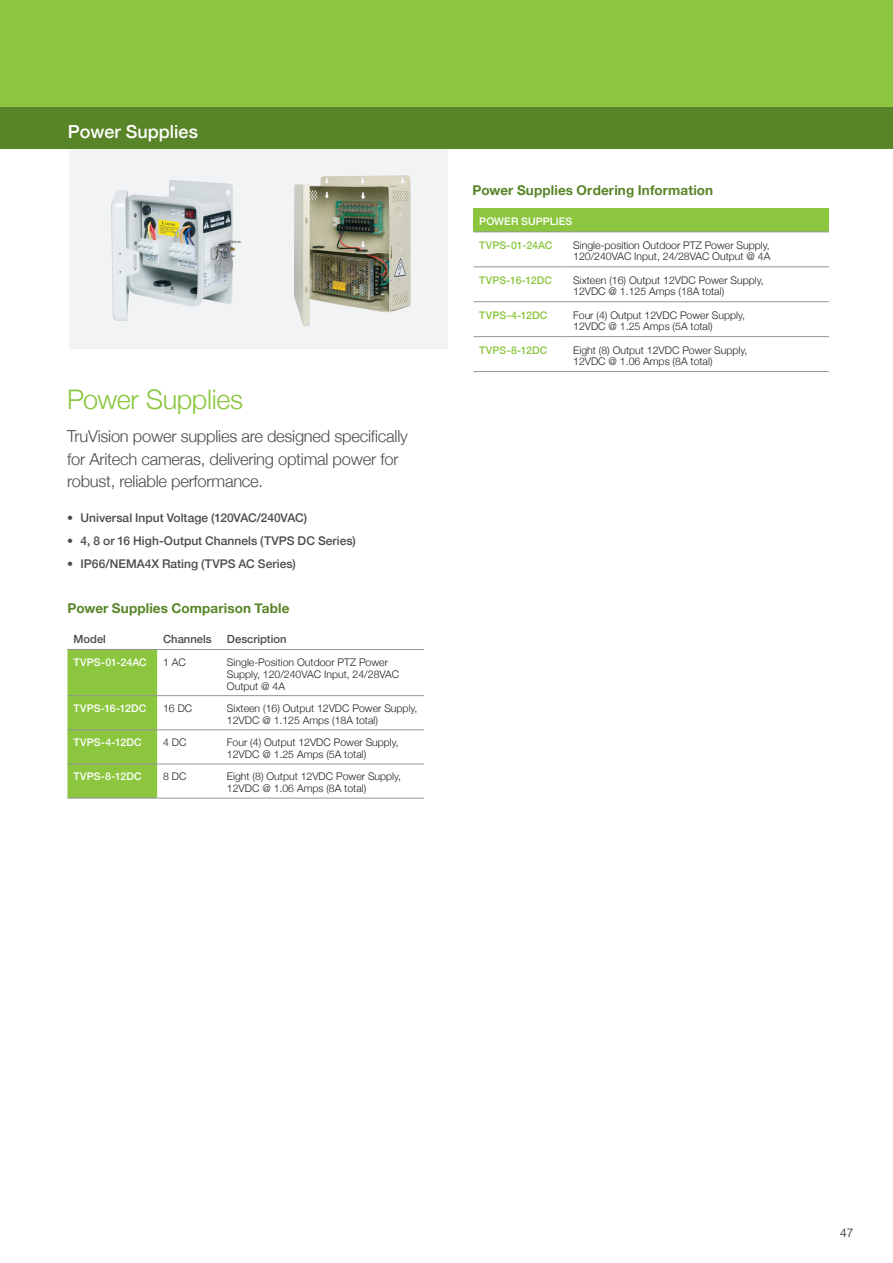
<style>
.page{position:relative;width:893px;height:1263px;background:#fff}
.page>*{position:absolute;margin:0;border:0;box-sizing:border-box;transform-origin:0 0}
.Product_header_w_bul{font:300 27px "Helvetica Neue";letter-spacing:-.015em;color:#8bc63e}
.Table_Head{font:500 18px "Helvetica Neue";color:#fff}
.Product_header_w_bul-2{font:300 16.5px/22.5px "Helvetica Neue";letter-spacing:-.015em;color:#4b4c4d}
.Ordering_Info_Title{font:700 13.5px "Helvetica Neue";letter-spacing:.01em;color:#588527}
.t1{font:500 12px "Helvetica Neue";color:#4b4c4d}
.t2{font:12px "Helvetica Neue";color:#4b4c4d}
.Table_Head-2{font:500 11.25px "Helvetica Neue";color:#4b4c4d}
.Table_Body{font:300 10.5px/12px "Helvetica Neue";color:#231f20}
.Table_Head-3{font:500 10.5px "Helvetica Neue";letter-spacing:.01em;color:#fff}
.Table_Body-2{font:500 10.5px "Helvetica Neue";letter-spacing:.015em;color:#8bc63e}
</style>
<div class="page">
<div style="left:0;top:0;width:893px;height:109px;background:#8bc63e"></div>
<div style="left:69px;top:148px;width:378px;height:201px;background:#f2f3f4"></div>
<div style="left:0;top:107px;width:893px;height:42px;background:#588527"></div>
<div style="left:67px;top:650px;width:90px;height:148px;background:#8bc63e"></div>
<hr style="left:67px;top:649px;width:90px;height:1px;background:#939598">
<hr style="left:157px;top:649px;width:64px;height:1px;background:#939598">
<hr style="left:221px;top:649px;width:203px;height:1px;background:#939598">
<hr style="left:67px;top:695px;width:90px;height:1px;background:#939598">
<hr style="left:157px;top:695px;width:64px;height:1px;background:#939598">
<hr style="left:221px;top:695px;width:203px;height:1px;background:#939598">
<hr style="left:67px;top:729px;width:90px;height:1px;background:#939598">
<hr style="left:157px;top:729px;width:64px;height:1px;background:#939598">
<hr style="left:221px;top:729px;width:203px;height:1px;background:#939598">
<hr style="left:67px;top:798px;width:90px;height:1px;background:#939598">
<hr style="left:157px;top:798px;width:64px;height:1px;background:#939598">
<hr style="left:221px;top:798px;width:203px;height:1px;background:#939598">
<hr style="left:67px;top:763px;width:90px;height:1px;background:#939598">
<hr style="left:157px;top:763px;width:64px;height:1px;background:#939598">
<hr style="left:221px;top:763px;width:203px;height:1px;background:#939598">
<img style="left:294px;top:175px;width:117px;height:151px">
<img style="left:111px;top:183px;width:131px;height:138px">
<div style="left:474px;top:208px;width:355px;height:24px;background:#8bc63e"></div>
<hr style="left:474px;top:232px;width:94px;height:1px;background:#939598">
<hr style="left:568px;top:232px;width:261px;height:1px;background:#939598">
<hr style="left:474px;top:266px;width:94px;height:1px;background:#939598">
<hr style="left:568px;top:266px;width:261px;height:1px;background:#939598">
<hr style="left:474px;top:301px;width:94px;height:1px;background:#939598">
<hr style="left:568px;top:301px;width:261px;height:1px;background:#939598">
<hr style="left:474px;top:336px;width:94px;height:1px;background:#939598">
<hr style="left:568px;top:336px;width:261px;height:1px;background:#939598">
<hr style="left:474px;top:371px;width:94px;height:1px;background:#939598">
<hr style="left:568px;top:371px;width:261px;height:1px;background:#939598">
<p class="Table_Head" style="left:68px;top:117px;width:132px">Power Supplies</p>
<p class="Product_header_w_bul" style="left:67px;top:378px;width:178px">Power Supplies</p>
<p class="Product_header_w_bul-2" style="left:67px;top:424px;width:342px">TruVision power supplies are designed specifically for Aritech cameras, delivering optimal power for robust, reliable performance.</p>
<p class="t1" style="left:67px;top:508px;width:241px">• Universal Input Voltage (120VAC/240VAC)</p>
<p class="t1" style="left:67px;top:531px;width:290px">• 4, 8 or 16 High-Output Channels (TVPS DC Series)</p>
<p class="t1" style="left:67px;top:554px;width:230px">• IP66/NEMA4X Rating (TVPS AC Series)</p>
<p class="Ordering_Info_Title" style="left:67px;top:598px;width:223px">Power Supplies Comparison Table</p>
<p class="Table_Head-2" style="left:73px;top:630px;width:34px">Model</p>
<p class="Table_Head-2" style="left:163px;top:630px;width:50px">Channels</p>
<p class="Table_Head-2" style="left:227px;top:630px;width:61px">Description</p>
<p class="Table_Head-3" style="left:73px;top:653px;width:75px">TVPS-01-24AC</p>
<p class="Table_Body" style="left:163px;top:655px;width:24px">1 AC</p>
<p class="Table_Body" style="left:227px;top:655px;width:174px">Single-Position Outdoor PTZ Power<br>Supply, 120/240VAC Input, 24/28VAC<br>Output @ 4A</p>
<p class="Table_Head-3" style="left:73px;top:700px;width:74px">TVPS-16-12DC</p>
<p class="Table_Body" style="left:163px;top:701px;width:31px">16 DC</p>
<p class="Table_Body" style="left:227px;top:701px;width:192px">Sixteen (16) Output 12VDC Power Supply,<br>12VDC @ 1.125 Amps (18A total)</p>
<p class="Table_Head-3" style="left:73px;top:734px;width:70px">TVPS-4-12DC</p>
<p class="Table_Body" style="left:163px;top:735px;width:25px">4 DC</p>
<p class="Table_Body" style="left:227px;top:735px;width:173px">Four (4) Output 12VDC Power Supply,<br>12VDC @ 1.25 Amps (5A total)</p>
<p class="Table_Head-3" style="left:73px;top:768px;width:70px">TVPS-8-12DC</p>
<p class="Table_Body" style="left:163px;top:770px;width:25px">8 DC</p>
<p class="Table_Body" style="left:227px;top:770px;width:176px">Eight (8) Output 12VDC Power Supply,<br>12VDC @ 1.06 Amps (8A total)</p>
<p class="Ordering_Info_Title" style="left:472px;top:179px;width:242px">Power Supplies Ordering Information</p>
<p class="Table_Head-3" style="left:479px;top:213px;width:94px">POWER SUPPLIES</p>
<p class="Table_Body-2" style="left:479px;top:237px;width:75px">TVPS-01-24AC</p>
<p class="Table_Body" style="left:573px;top:239px;width:199px;line-height:11.2px">Single-position Outdoor PTZ Power Supply,<br>120/240VAC Input, 24/28VAC Output @ 4A</p>
<p class="Table_Body-2" style="left:479px;top:272px;width:74px">TVPS-16-12DC</p>
<p class="Table_Body" style="left:573px;top:274px;width:192px;line-height:11.2px">Sixteen (16) Output 12VDC Power Supply,<br>12VDC @ 1.125 Amps (18A total)</p>
<p class="Table_Body-2" style="left:479px;top:307px;width:70px">TVPS-4-12DC</p>
<p class="Table_Body" style="left:573px;top:308px;width:173px;line-height:11.2px">Four (4) Output 12VDC Power Supply,<br>12VDC @ 1.25 Amps (5A total)</p>
<p class="Table_Body-2" style="left:479px;top:341px;width:70px">TVPS-8-12DC</p>
<p class="Table_Body" style="left:573px;top:343px;width:176px;line-height:11.2px">Eight (8) Output 12VDC Power Supply,<br>12VDC @ 1.06 Amps (8A total)</p>
<p class="t2" style="left:840px;top:1224px;width:15px">47</p>
</div>
